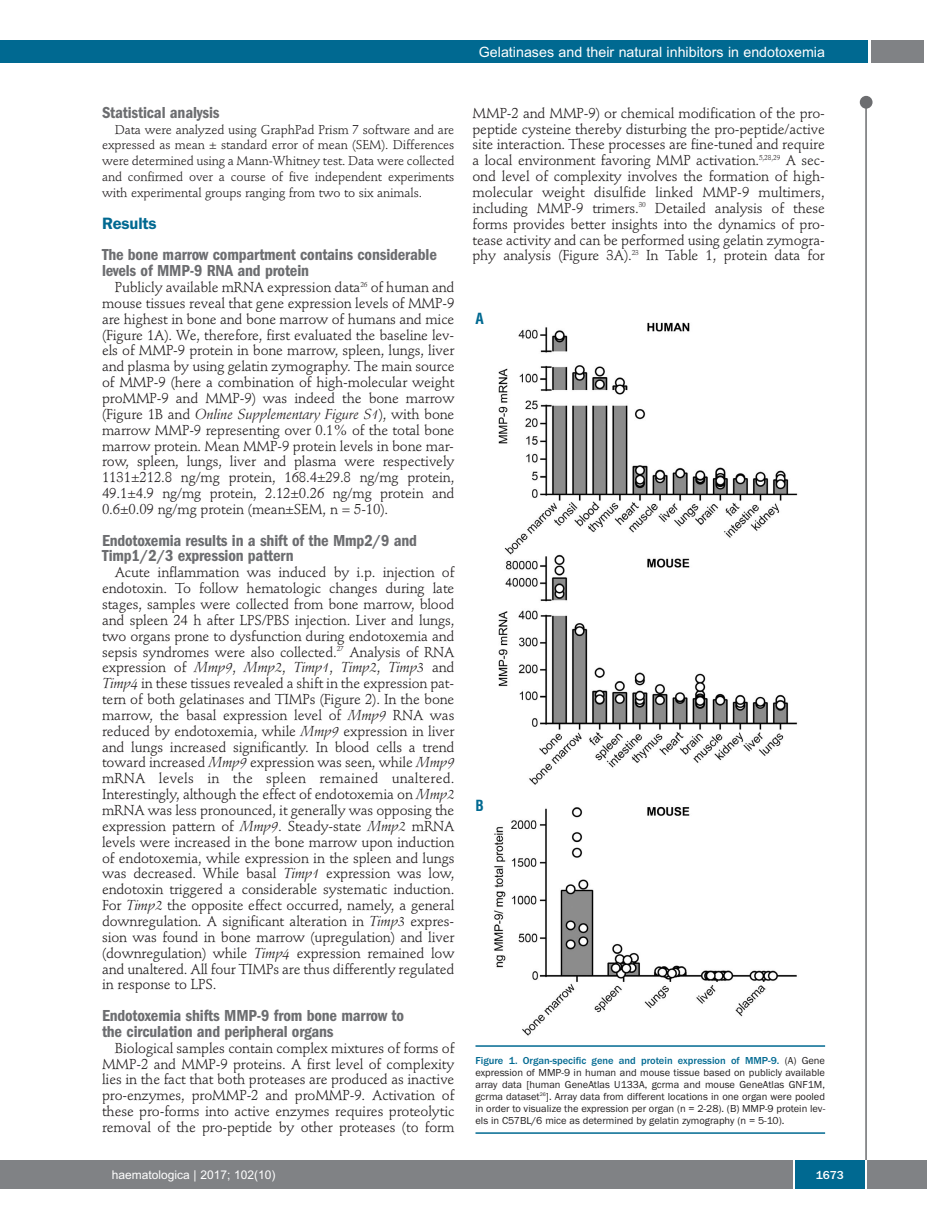
<style>
.page{position:relative;width:927px;height:1225px;background:#fff}
.page>*{position:absolute;margin:0;border:0;box-sizing:border-box;transform-origin:0 0}
.t1{font:600 condensed 16.5px/15.9px "Franklin Gothic";letter-spacing:-.01em;color:#6c6d70}
.t2{font:600 16.5px "Franklin Gothic";letter-spacing:-.01em;color:#006991}
.t3{font:700 condensed 15px "Helvetica";color:#006991}
.t4{font:14.25px/15.9px "Stempel Schneidler";letter-spacing:-.01em;color:#231f20;text-align:justify}
.t5{font:14.25px "Arial";color:#fff}
.t6{font:12.75px/15.9px "Stempel Schneidler";letter-spacing:-.01em;color:#231f20;text-align:justify}
.t7{font:12px "Arial";color:#fff}
.t8{font:500 12px "Franklin Gothic";color:#fff}
.t9{font:10.5px/12px "Franklin Gothic";color:#231f20;text-align:justify}
.s1{font-style:italic}
.s2{font-weight:500;color:#006991}
</style>
<div class="page">
<div style="left:860px;top:96px;width:12px;height:13px;background:#6c6d70;border-radius:50%"></div>
<hr style="left:865px;top:98px;width:2px;height:1062px;background:#6c6d70">
<div style="left:871px;top:40px;width:52px;height:22px;background:#808285"></div>
<div style="left:18px;top:40px;width:849px;height:22px;background:#006991"></div>
<div style="left:17px;top:1160px;width:910px;height:28px;background:#808285"></div>
<div style="left:795px;top:1160px;width:70px;height:28px;background:#006991"></div>
<hr style="left:793px;top:1160px;width:2px;height:28px;background:#fff">
<hr style="left:865px;top:1160px;width:2px;height:28px;background:#fff">
<div style="left:0;top:40px;width:19px;height:22px;background:#006991"></div>
<div style="left:0;top:1160px;width:18px;height:28px;background:#808285"></div>
<img style="left:494px;top:322px;width:304px;height:714px">
<hr style="left:475px;top:1045px;width:350px;height:1px;background:#006991">
<hr style="left:475px;top:1132px;width:350px;height:1px;background:#006991">
<p class="t5" style="left:479px;top:44px;width:348px">Gelatinases and their natural inhibitors in endotoxemia</p>
<p class="t1" style="left:102px;top:106px;width:119px">Statistical analysis</p>
<p class="t6" style="left:102px;top:122px;width:354px;text-indent:13px">Data were analyzed using GraphPad Prism 7 software and are expressed as mean ± standard error of mean (SEM). Differences were determined using a Mann-Whitney test. Data were collected and confirmed over a course of five independent experiments with experimental groups ranging from two to six animals.</p>
<p class="t2" style="left:102px;top:217px;width:56px">Results</p>
<p class="t1" style="left:102px;top:248px;width:336px">The bone marrow compartment contains considerable levels of MMP-9 RNA and protein</p>
<p class="t4" style="left:102px;top:280px;width:354px;text-indent:13px">Publicly available mRNA expression data<sup>26</sup> of human and mouse tissues reveal that gene expression levels of MMP-9 are highest in bone and bone marrow of humans and mice (Figure 1A). We, therefore, first evaluated the baseline lev&shy;els of MMP-9 protein in bone marrow, spleen, lungs, liver and plasma by using gelatin zymography. The main source of MMP-9 (here a combination of high-molecular weight proMMP-9 and MMP-9) was indeed the bone marrow (Figure 1B and <span class="s1">Online Supplementary Figure S1</span>), with bone marrow MMP-9 representing over 0.1% of the total bone marrow protein. Mean MMP-9 protein levels in bone mar&shy;row, spleen, lungs, liver and plasma were respectively 1131±212.8 ng/mg protein, 168.4±29.8 ng/mg protein, 49.1±4.9 ng/mg protein, 2.12±0.26 ng/mg protein and 0.6±0.09 ng/mg protein (mean±SEM, n = 5-10).</p>
<p class="t1" style="left:102px;top:533px;width:317px">Endotoxemia results in a shift of the Mmp2/9 and<br>Timp1/2/3 expression pattern</p>
<p class="t4" style="left:102px;top:566px;width:354px;text-indent:13px">Acute inflammation was induced by i.p. injection of endotoxin. To follow hematologic changes during late stages, samples were collected from bone marrow, blood and spleen 24 h after LPS/PBS injection. Liver and lungs, two organs prone to dysfunction during endotoxemia and sepsis syndromes were also collected.<sup>27</sup> Analysis of RNA expression of <span class="s1">Mmp9</span>, <span class="s1">Mmp2</span>, <span class="s1">Timp1</span>, <span class="s1">Timp2</span>, <span class="s1">Timp3</span> and <span class="s1">Timp4</span> in these tissues revealed a shift in the expression pat&shy;tern of both gelatinases and TIMPs (Figure 2). In the bone marrow, the basal expression level of <span class="s1">Mmp9</span> RNA was reduced by endotoxemia, while <span class="s1">Mmp9</span> expression in liver and lungs increased significantly. In blood cells a trend toward increased <span class="s1">Mmp9</span> expression was seen, while <span class="s1">Mmp9 </span>mRNA levels in the spleen remained unaltered.<br>Interestingly, although the effect of endotoxemia on <span class="s1">Mmp2 </span>mRNA was less pronounced, it generally was opposing the expression pattern of <span class="s1">Mmp9</span>. Steady-state <span class="s1">Mmp2</span> mRNA levels were increased in the bone marrow upon induction of endotoxemia, while expression in the spleen and lungs was decreased. While basal <span class="s1">Timp1</span> expression was low, endotoxin triggered a considerable systematic induction.<br>For <span class="s1">Timp2</span> the opposite effect occurred, namely, a general downregulation. A significant alteration in <span class="s1">Timp3</span> expres&shy;sion was found in bone marrow (upregulation) and liver (downregulation) while <span class="s1">Timp4</span> expression remained low and unaltered. All four TIMPs are thus differently regulated in response to LPS.</p>
<p class="t1" style="left:102px;top:1009px;width:303px">Endotoxemia shifts MMP-9 from bone marrow to the circulation and peripheral organs</p>
<p class="t4" style="left:102px;top:1041px;width:354px;text-indent:13px">Biological samples contain complex mixtures of forms of MMP-2 and MMP-9 proteins. A first level of complexity lies in the fact that both proteases are produced as inactive pro-enzymes, proMMP-2 and proMMP-9. Activation of these pro-forms into active enzymes requires proteolytic removal of the pro-peptide by other proteases (to form</p>
<p class="t4" style="left:472px;top:106px;width:354px">MMP-2 and MMP-9) or chemical modification of the pro&shy;peptide cysteine thereby disturbing the pro-peptide/active site interaction. These processes are fine-tuned and require a local environment favoring MMP activation.<sup>5,28,29</sup> A sec&shy;ond level of complexity involves the formation of high&shy;molecular weight disulfide linked MMP-9 multimers, including MMP-9 trimers.<sup>30</sup> Detailed analysis of these forms provides better insights into the dynamics of pro&shy;tease activity and can be performed using gelatin zymogra&shy;phy analysis (Figure 3A).<sup>23</sup> In Table 1, protein data for</p>
<p class="t3" style="left:475px;top:310px;width:10px">A</p>
<p class="t3" style="left:475px;top:797px;width:10px">B</p>
<p class="t9" style="left:475px;top:1054px;width:351px"><span class="s2">Figure 1. Organ-specific gene and protein expression of MMP-9.</span> (A) Gene expression of MMP-9 in human and mouse tissue based on publicly available array data [human GeneAtlas U133A, gcrma and mouse GeneAtlas GNF1M, gcrma dataset<sup>26</sup>]. Array data from different locations in one organ were pooled in order to visualize the expression per organ (n = 2-28). (B) MMP-9 protein lev&shy;els in C57BL/6 mice as determined by gelatin zymography (n = 5-10).</p>
<p class="t7" style="left:112px;top:1167px;width:165px">haematologica | 2017; 102(10)</p>
<p class="t8" style="left:816px;top:1167px;width:29px">1673</p>
</div>
